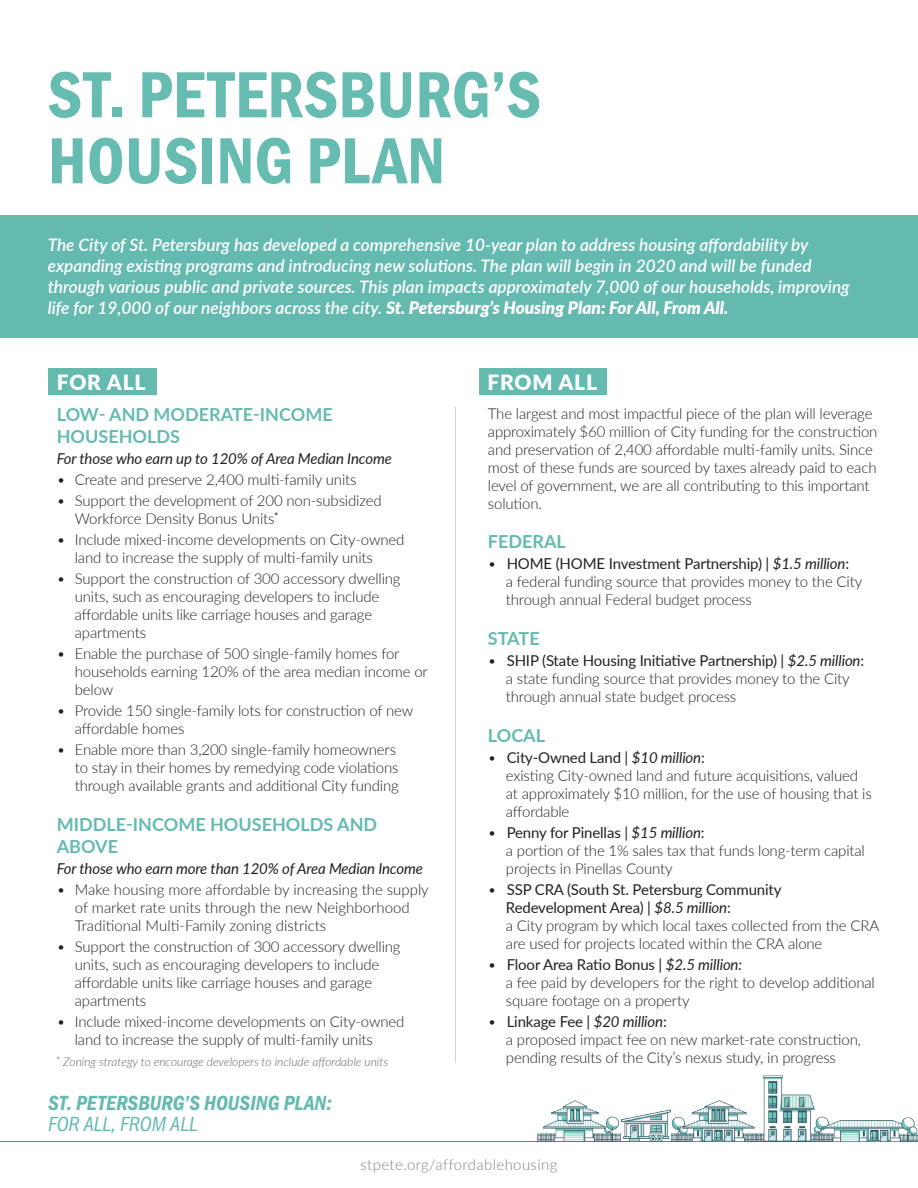
<style>
.page{position:relative;width:918px;height:1188px;background:#fff}
.page>*{position:absolute;margin:0;border:0;box-sizing:border-box;transform-origin:0 0}
.t1{font:67.5px/66px "Franklin Gothic URW Con Dem";color:#66bcb0}
.t2{font:21.15px "Franklin Gothic URW Con Dem Ita";color:#65bab0}
.t3{font:21.15px "Franklin Gothic URW Con Boo Ita";color:#65bab0}
.t4{font:900 21px "Lato";letter-spacing:.04em;color:#fff}
.t5{font:700 18px/21.6px "Lato";color:#65bab0}
.t6{font:italic 600 17.25px/21px "Lato";color:#fff}
.t7{font:300 15px/18px "Lato";letter-spacing:-.01em;color:#231f20}
.t8{font:italic 15px "Lato";letter-spacing:-.01em;color:#231f20}
.t9{font:300 15px "Lato";letter-spacing:.025em;color:#808285}
.t10{font:italic 300 12px "Lato";color:#636366}
.s1{font-weight:900}
.s2{font-weight:400}
.s3{font-weight:400;font-style:italic}
</style>
<div class="page">
<img style="left:537px;top:1075px;width:381px;height:66px">
<div style="left:0;top:215px;width:918px;height:123px;background:#65bab0"></div>
<hr style="left:455px;top:407px;width:1px;height:656px;background:#d1d2d4">
<div style="left:48px;top:369px;width:108px;height:26px;background:#65bab0"></div>
<div style="left:479px;top:369px;width:127px;height:26px;background:#65bab0"></div>
<h1 class="t1" style="left:48px;top:59px;width:495px">ST. PETERSBURG’S<br>HOUSING PLAN</h1>
<p class="t6" style="left:48px;top:233px;width:804px">The City of St. Petersburg has developed a comprehensive 10-year plan to address housing affordability by expanding existing programs and introducing new solutions. The plan will begin in 2020 and will be funded through various public and private sources. This plan impacts approximately 7,000 of our households, improving life for 19,000 of our neighbors across the city. <span class="s1">St. Petersburg’s Housing Plan: For All, From All.</span></p>
<h3 class="t4" style="left:57px;top:367px;width:90px">FOR ALL</h3>
<h3 class="t4" style="left:488px;top:367px;width:111px">FROM ALL</h3>
<p class="t5" style="left:57px;top:403px;width:277px">LOW- AND MODERATE-INCOME<br>HOUSEHOLDS</p>
<p class="t8" style="left:57px;top:448px;width:337px">For those who earn up to 120% of Area Median Income</p>
<p class="t7" style="left:57px;top:470px;width:301px">• Create and preserve 2,400 multi-family units</p>
<p class="t7" style="left:75px;top:491px;width:308px;text-indent:-18px">• Support the development of 200 non-subsidized<br>Workforce Density Bonus Units<sup>*</sup></p>
<p class="t7" style="left:75px;top:530px;width:331px;text-indent:-18px">• Include mixed-income developments on City-owned land to increase the supply of multi-family units</p>
<p class="t7" style="left:75px;top:569px;width:327px;text-indent:-18px">• Support the construction of 300 accessory dwelling units, such as encouraging developers to include affordable units like carriage houses and garage apartments</p>
<p class="t7" style="left:75px;top:644px;width:355px;text-indent:-18px">• Enable the purchase of 500 single-family homes for households earning 120% of the area median income or below</p>
<p class="t7" style="left:75px;top:701px;width:340px;text-indent:-18px">• Provide 150 single-family lots for construction of new affordable homes</p>
<p class="t7" style="left:75px;top:740px;width:326px;text-indent:-18px">• Enable more than 3,200 single-family homeowners to stay in their homes by remedying code violations through available grants and additional City funding</p>
<p class="t5" style="left:57px;top:813px;width:322px">MIDDLE-INCOME HOUSEHOLDS AND<br>ABOVE</p>
<p class="t8" style="left:57px;top:858px;width:368px">For those who earn more than 120% of Area Median Income</p>
<p class="t7" style="left:75px;top:880px;width:356px;text-indent:-18px">• Make housing more affordable by increasing the supply of market rate units through the new Neighborhood<br>Traditional Multi-Family zoning districts</p>
<p class="t7" style="left:75px;top:937px;width:327px;text-indent:-18px">• Support the construction of 300 accessory dwelling units, such as encouraging developers to include affordable units like carriage houses and garage apartments</p>
<p class="t7" style="left:75px;top:1012px;width:331px;text-indent:-18px">• Include mixed-income developments on City-owned land to increase the supply of multi-family units</p>
<p class="t7" style="left:488px;top:404px;width:391px">The largest and most impactful piece of the plan will leverage approximately $60 million of City funding for the construction and preservation of 2,400 affordable multi-family units. Since most of these funds are sourced by taxes already paid to each level of government, we are all contributing to this important solution.</p>
<p class="t5" style="left:488px;top:530px;width:79px">FEDERAL</p>
<p class="t7" style="left:506px;top:554px;width:358px;text-indent:-18px">• <span class="s2">HOME (HOME Investment Partnership) |</span> <span class="s3">$1.5 million</span><span class="s2">:<br></span>a federal funding source that provides money to the City through annual Federal budget process</p>
<p class="t5" style="left:488px;top:627px;width:53px">STATE</p>
<p class="t7" style="left:506px;top:651px;width:360px;text-indent:-18px">• <span class="s2">SHIP (State Housing Initiative Partnership) |</span> <span class="s3">$2.5 million</span><span class="s2">: </span>a state funding source that provides money to the City through annual state budget process</p>
<p class="t5" style="left:488px;top:723px;width:59px">LOCAL</p>
<p class="t7" style="left:506px;top:748px;width:367px;text-indent:-18px">• <span class="s2">City-Owned Land |</span> <span class="s3">$10 million</span><span class="s2">:<br></span>existing City-owned land and future acquisitions, valued at approximately $10 million, for the use of housing that is affordable</p>
<p class="t7" style="left:506px;top:823px;width:360px;text-indent:-18px">• <span class="s2">Penny for Pinellas |</span> <span class="s3">$15 million</span><span class="s2">:<br></span>a portion of the 1% sales tax that funds long-term capital projects in Pinellas County</p>
<p class="t7" style="left:506px;top:880px;width:375px;text-indent:-18px">• <span class="s2">SSP CRA (South St. Petersburg Community Redevelopment Area) |</span> <span class="s3">$8.5 million</span><span class="s2">:<br></span>a City program by which local taxes collected from the CRA are used for projects located within the CRA alone</p>
<p class="t7" style="left:506px;top:955px;width:370px;text-indent:-18px">• <span class="s2">Floor Area Ratio Bonus |</span> <span class="s3">$2.5 million:<br></span>a fee paid by developers for the right to develop additional square footage on a property</p>
<p class="t7" style="left:506px;top:1012px;width:357px;text-indent:-18px">• <span class="s2">Linkage Fee |</span> <span class="s3">$20 million</span><span class="s2">:<br></span>a proposed impact fee on new market‑rate construction,</p>
<p class="t10" style="left:57px;top:1053px;width:333px"><sup>*</sup> Zoning strategy to encourage developers to include affordable units</p>
<p class="t7" style="left:506px;top:1048px;width:332px">pending results of the City’s nexus study, in progress</p>
<h2 class="t2" style="left:48px;top:1091px;width:285px">ST. PETERSBURG’S HOUSING PLAN:</h2>
<h2 class="t3" style="left:48px;top:1113px;width:151px">FOR ALL, FROM ALL</h2>
<p class="t9" style="left:361px;top:1154px;width:198px">stpete.org/affordablehousing</p>
</div>
